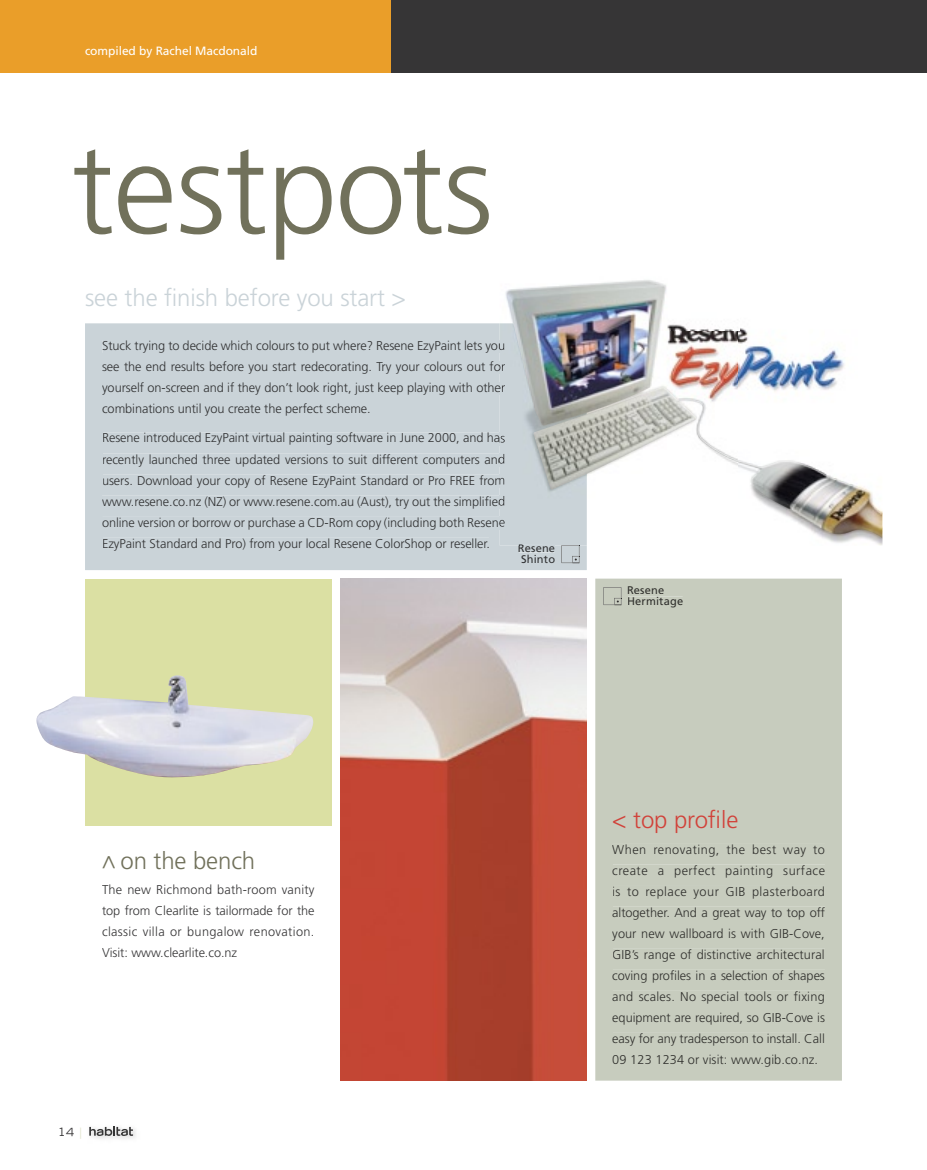
<style>
.page{position:relative;width:927px;height:1170px;background:#fff}
.page>*{position:absolute;margin:0;border:0;box-sizing:border-box;transform-origin:0 0}
.t1{font:300 127.5px "Frutiger";letter-spacing:-.005em;color:#71715b}
.t2{font:300 24px "Frutiger";letter-spacing:-.005em;color:#cad3d8}
.t3{font:300 24px "Frutiger";letter-spacing:-.005em;color:#d1423a}
.t4{font:300 24px "Frutiger";letter-spacing:-.005em;color:#71715b}
.t5{font:300 12.75px/21px "Frutiger";letter-spacing:-.005em;color:#313233;text-align:justify}
.t6{font:300 12.75px/21px "Frutiger";color:#30302d;text-align:justify}
.t7{font:300 12.75px/21px "Frutiger";letter-spacing:.025em;color:#363536;text-align:justify}
.t8{font:12px "Frutiger";letter-spacing:-.005em;color:#fff}
.t9{font:expanded 11.25px "Trade Gothic LH";color:#363536}
.t10{font:11.1px/11.1px "Frutiger";letter-spacing:.015em;color:#30302d}
.t11{font:11.1px/11.1px "Frutiger";letter-spacing:.015em;color:#313233}
.s1{color:#dfe2ca}
</style>
<div class="page">
<img style="left:340px;top:578px;width:247px;height:502px">
<div style="left:595px;top:578px;width:247px;height:502px;background:#c7ccbe"></div>
<div style="left:612px;top:843px;width:213px;height:13px;background:#c7ccbe"></div>
<div style="left:613px;top:864px;width:212px;height:13px;background:#c7ccbe"></div>
<div style="left:613px;top:885px;width:212px;height:13px;background:#c7ccbe"></div>
<div style="left:613px;top:906px;width:212px;height:13px;background:#c7ccbe"></div>
<div style="left:612px;top:927px;width:213px;height:13px;background:#c7ccbe"></div>
<div style="left:613px;top:948px;width:212px;height:13px;background:#c7ccbe"></div>
<div style="left:613px;top:969px;width:212px;height:13px;background:#c7ccbe"></div>
<div style="left:613px;top:990px;width:212px;height:13px;background:#c7ccbe"></div>
<div style="left:613px;top:1011px;width:212px;height:13px;background:#c7ccbe"></div>
<div style="left:613px;top:1032px;width:212px;height:13px;background:#c7ccbe"></div>
<div style="left:613px;top:1053px;width:204px;height:13px;background:#c7ccbe"></div>
<div style="left:85px;top:323px;width:502px;height:247px;background:#cad3d8"></div>
<div style="left:103px;top:340px;width:397px;height:12px;background:#cad3d8"></div>
<div style="left:102px;top:361px;width:398px;height:12px;background:#cad3d8"></div>
<div style="left:102px;top:382px;width:398px;height:12px;background:#cad3d8"></div>
<div style="left:103px;top:403px;width:268px;height:12px;background:#cad3d8"></div>
<div style="left:103px;top:433px;width:397px;height:12px;background:#cad3d8"></div>
<div style="left:103px;top:454px;width:397px;height:12px;background:#cad3d8"></div>
<div style="left:103px;top:475px;width:397px;height:12px;background:#cad3d8"></div>
<div style="left:102px;top:496px;width:398px;height:12px;background:#cad3d8"></div>
<div style="left:103px;top:517px;width:397px;height:12px;background:#cad3d8"></div>
<div style="left:103px;top:538px;width:386px;height:12px;background:#cad3d8"></div>
<img style="left:500px;top:323px;width:87px;height:222px">
<svg style="left:500px;top:340px;width:5px;height:12px"></svg>
<svg style="left:500px;top:361px;width:5px;height:12px"></svg>
<svg style="left:500px;top:382px;width:5px;height:12px"></svg>
<svg style="left:500px;top:433px;width:5px;height:12px"></svg>
<svg style="left:500px;top:454px;width:5px;height:12px"></svg>
<svg style="left:500px;top:475px;width:5px;height:12px"></svg>
<svg style="left:500px;top:496px;width:5px;height:12px"></svg>
<svg style="left:500px;top:517px;width:5px;height:12px"></svg>
<img style="left:506px;top:281px;width:376px;height:257px">
<div style="left:628px;top:586px;width:36px;height:8px;background:#c7ccbe"></div>
<div style="left:628px;top:596px;width:55px;height:11px;background:#c7ccbe"></div>
<svg style="left:603px;top:587px;width:19px;height:18px"></svg>
<div style="left:519px;top:545px;width:36px;height:7px;background:#cad3d8"></div>
<img style="left:519px;top:544px;width:36px;height:1px">
<div style="left:521px;top:555px;width:34px;height:8px;background:#cad3d8"></div>
<svg style="left:561px;top:545px;width:19px;height:18px"></svg>
<div style="left:0;top:0;width:927px;height:72px;background:#363536"></div>
<div style="left:0;top:0;width:391px;height:72px;background:#ea9e29"></div>
<div style="left:85px;top:578px;width:247px;height:247px;background:#dbe0a3"></div>
<img style="left:36px;top:675px;width:278px;height:103px">
<img style="left:89px;top:1129px;width:47px;height:10px">
<svg style="left:89px;top:1126px;width:44px;height:9px"></svg>
<p class="t8" style="left:85px;top:44px;width:174px">compiled by Rachel Macdonald</p>
<h1 class="t1" style="left:72px;top:117px;width:423px">testpots</h1>
<h2 class="t2" style="left:85px;top:284px;width:322px">see the finish before you start &gt;</h2>
<p class="t5" style="left:102px;top:335px;width:405px">Stuck trying to decide which colours to put where? Resene EzyPaint lets you see the end results before you start redecorating. Try your colours out for yourself on-screen and if they don’t look right, just keep playing with other combinations until you create the perfect scheme.</p>
<p class="t5" style="left:102px;top:428px;width:405px">Resene introduced EzyPaint virtual painting software in June 2000, and has recently launched three updated versions to suit different computers and users. Download your copy of Resene EzyPaint Standard or Pro FREE from www.resene.co.nz (NZ) or www.resene.com.au (Aust), try out the simplified online version or borrow or purchase a CD-Rom copy (including both Resene EzyPaint Standard and Pro) from your local Resene ColorShop or reseller.</p>
<p class="t11" style="left:518px;top:543px;width:39px">Resene<br>Shinto</p>
<p class="t10" style="left:627px;top:584px;width:58px">Resene<br>Hermitage</p>
<h2 class="t4" style="left:125px;top:855px;width:16px;rotate:90deg">&lt;</h2>
<h2 class="t4" style="left:121px;top:847px;width:136px">on the bench</h2>
<p class="t7" style="left:102px;top:879px;width:214px">The new Richmond bath-room vanity top from Clearlite is tailormade for the classic villa or bungalow renovation.<br>Visit: www.clearlite.co.nz</p>
<p class="t9" style="left:58px;top:1124px;width:26px">14 <span class="s1">|</span></p>
<h2 class="t3" style="left:612px;top:806px;width:128px">&lt; top profile</h2>
<p class="t6" style="left:612px;top:838px;width:214px">When renovating, the best way to create a perfect painting surface is to replace your GIB plasterboard altogether. And a great way to top off your new wallboard is with GIB-Cove, GIB’s range of distinctive architectural coving profiles in a selection of shapes and scales. No special tools or fixing equipment are required, so GIB-Cove is easy for any tradesperson to install. Call 09 123 1234 or visit: www.gib.co.nz.</p>
</div>
